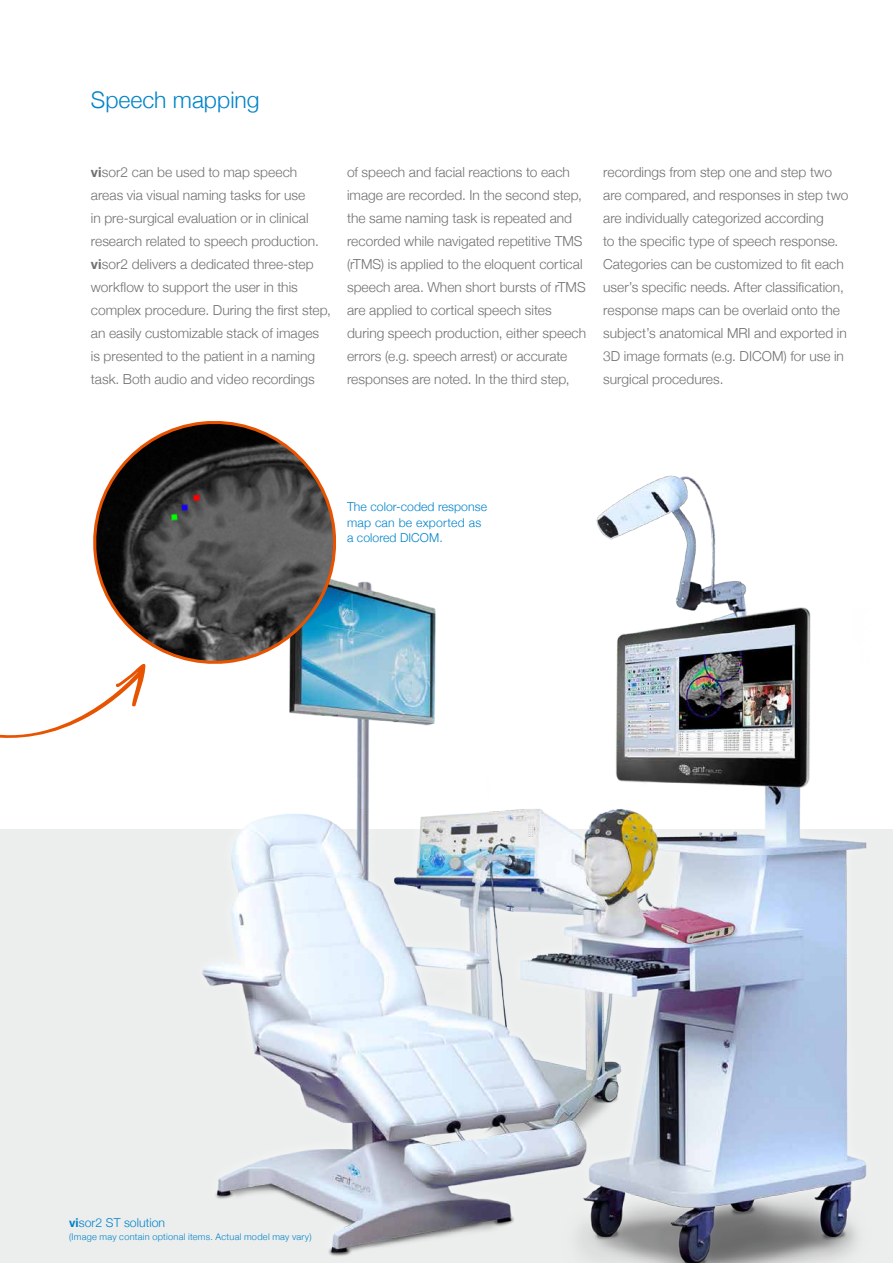
<style>
.page{position:relative;width:893px;height:1263px;background:#fff}
.page>*{position:absolute;margin:0;border:0;box-sizing:border-box;transform-origin:0 0}
.t1{font:300 22.95px "Helvetica Neue";color:#0084c9}
.t2{font:300 13.8px/23px "Helvetica Neue";color:#707172}
.t3{font:300 12.3px/15.3px "Helvetica Neue";letter-spacing:.005em;color:#0084c9}
.t4{font:300 9.15px "Helvetica Neue";letter-spacing:.03em;color:#0084c9}
.s1{font-weight:700}
</style>
<div class="page">
<div style="left:0;top:829px;width:893px;height:434px;background:#eceded"></div>
<img style="left:145px;top:475px;width:722px;height:788px">
<svg style="left:93px;top:421px;width:251px;height:248px"></svg>
<svg style="left:0;top:661px;width:145px;height:77px"></svg>
<h1 class="t1" style="left:91px;top:86px;width:170px">Speech mapping</h1>
<p class="t2" style="left:91px;top:161px;width:242px"><span class="s1">vi</span>sor2 can be used to map speech areas via visual naming tasks for use<br>in pre-surgical evaluation or in clinical research related to speech production. <span class="s1">vi</span>sor2 delivers a dedicated three-step workflow to support the user in this complex procedure. During the first step, an easily customizable stack of images is presented to the patient in a naming task. Both audio and video recordings</p>
<p class="t2" style="left:347px;top:161px;width:241px">of speech and facial reactions to each image are recorded. In the second step, the same naming task is repeated and recorded while navigated repetitive TMS (rTMS) is applied to the eloquent cortical speech area. When short bursts of rTMS are applied to cortical speech sites during speech production, either speech errors (e.g. speech arrest) or accurate responses are noted. In the third step,</p>
<p class="t2" style="left:603px;top:161px;width:247px">recordings from step one and step two are compared, and responses in step two are individually categorized according<br>to the specific type of speech response.<br>Categories can be customized to fit each user’s specific needs. After classification, response maps can be overlaid onto the subject’s anatomical MRI and exported in 3D image formats (e.g. DICOM) for use in surgical procedures.</p>
<p class="t3" style="left:347px;top:499px;width:141px">The color-coded response map can be exported as a colored DICOM.</p>
<p class="t3" style="left:69px;top:1214px;width:98px"><span class="s1">vi</span>sor2 ST solution</p>
<p class="t4" style="left:69px;top:1231px;width:244px">(Image may contain optional items. Actual model may vary)</p>
</div>
